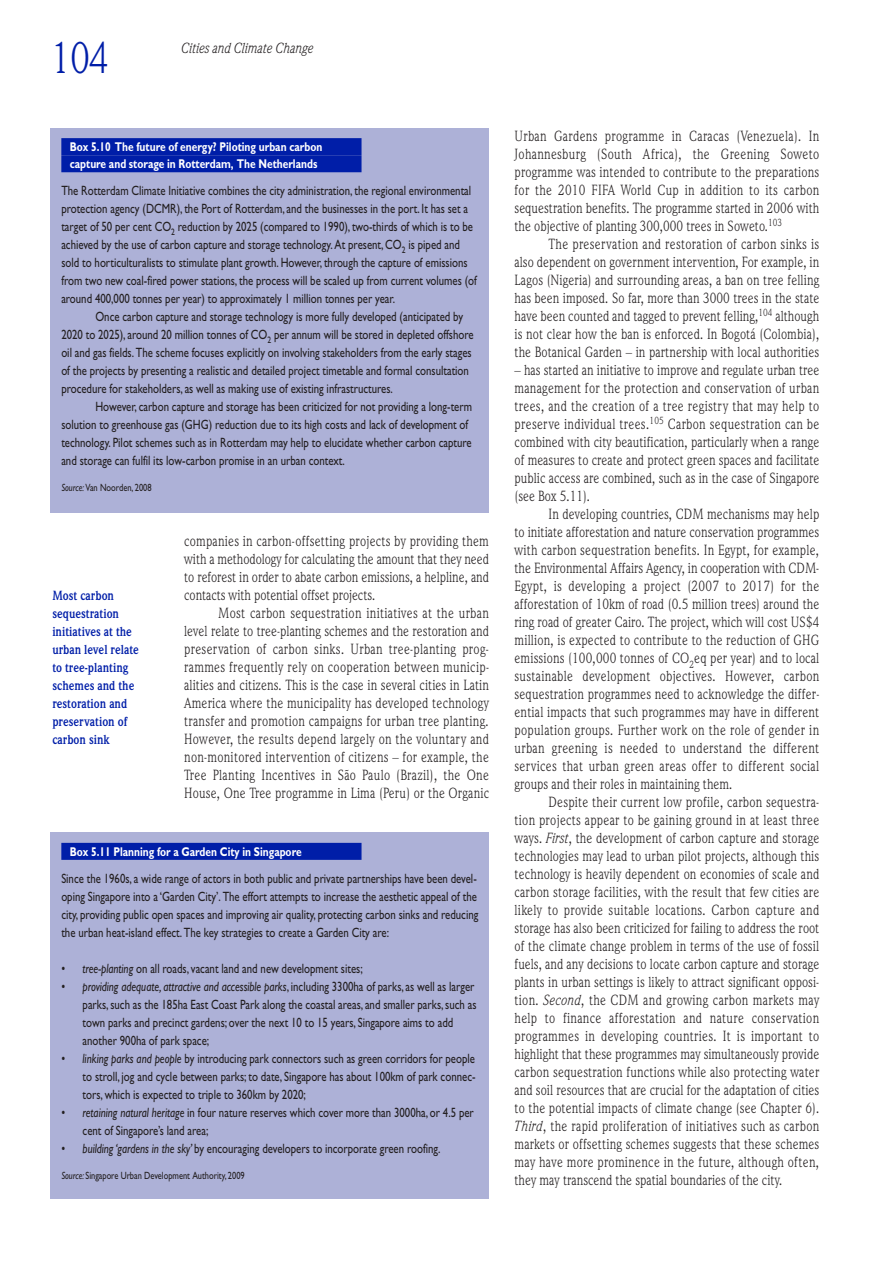
<style>
.page{position:relative;width:893px;height:1263px;background:#fff}
.page>*{position:absolute;margin:0;border:0;box-sizing:border-box;transform-origin:0 0}
.t1{font:45px "Weidemann IT Cby BT";color:#001ea8;scale:.85 1}
.t2{font:15px/18px "Weidemann IT Cby BT";color:#231f20;text-align:justify;scale:.85 1}
.t3{font:italic 15px "Weidemann IT Cby BT";color:#231f20;scale:.85 1}
.t4{font:13.5px/18px "Gill Sans";color:#231f20;text-align:justify;scale:.8 1}
.t5{font:700 13.5px/18px "Weidemann IT Cby BT";color:#001ea8;scale:.85 1}
.t6{font:700 12.75px/17.1px "Gill Sans";color:#fff;scale:.8 1}
.t7{font:10.5px "Gill Sans";color:#231f20;scale:.8 1}
.s1{font-style:italic}
</style>
<div class="page">
<div style="left:51px;top:128px;width:438px;height:385px;background:#adb1d7"></div>
<div style="left:61px;top:138px;width:300px;height:17px;background:#001ea8"></div>
<div style="left:61px;top:155px;width:300px;height:17px;background:#001ea8"></div>
<div style="left:51px;top:832px;width:438px;height:367px;background:#adb1d7"></div>
<div style="left:61px;top:843px;width:300px;height:17px;background:#001ea8"></div>
<p class="t1" style="left:51px;top:43px;width:70px">104</p>
<p class="t3" style="left:181px;top:43px;width:157px">Cities and Climate Change</p>
<p class="t6" style="left:70px;top:139px;width:317px">Box 5.10 The future of energy? Piloting urban carbon capture and storage in Rotterdam, The Netherlands</p>
<p class="t4" style="left:61px;top:183px;width:514px">The Rotterdam Climate Initiative combines the city administration, the regional environmental</p>
<p class="t4" style="left:61px;top:201px;width:510px">protection agency (DCMR), the Port of Rotterdam, and the businesses in the port. It has set a</p>
<p class="t4" style="left:61px;top:219px;width:516px">target of 50 per cent CO<sub>2</sub> reduction by 2025 (compared to 1990), two-thirds of which is to be</p>
<p class="t4" style="left:61px;top:237px;width:500px">achieved by the use of carbon capture and storage technology. At present, CO<sub>2</sub> is piped and</p>
<p class="t4" style="left:61px;top:255px;width:509px">sold to horticulturalists to stimulate plant growth. However, through the capture of emissions</p>
<p class="t4" style="left:61px;top:273px;width:521px">from two new coal-fired power stations, the process will be scaled up from current volumes (of</p>
<p class="t4" style="left:61px;top:291px;width:419px">around 400,000 tonnes per year) to approximately 1 million tonnes per year.</p>
<p class="t4" style="left:95px;top:309px;width:461px">Once carbon capture and storage technology is more fully developed (anticipated by</p>
<p class="t4" style="left:61px;top:327px;width:517px">2020 to 2025), around 20 million tonnes of CO<sub>2</sub> per annum will be stored in depleted offshore</p>
<p class="t4" style="left:61px;top:345px;width:514px">oil and gas fields. The scheme focuses explicitly on involving stakeholders from the early stages</p>
<p class="t4" style="left:61px;top:363px;width:511px">of the projects by presenting a realistic and detailed project timetable and formal consultation</p>
<p class="t4" style="left:61px;top:381px;width:416px">procedure for stakeholders, as well as making use of existing infrastructures.</p>
<p class="t4" style="left:95px;top:399px;width:472px">However, carbon capture and storage has been criticized for not providing a long-term</p>
<p class="t4" style="left:61px;top:417px;width:510px">solution to greenhouse gas (GHG) reduction due to its high costs and lack of development of</p>
<p class="t4" style="left:61px;top:435px;width:514px">technology. Pilot schemes such as in Rotterdam may help to elucidate whether carbon capture</p>
<p class="t4" style="left:61px;top:453px;width:356px">and storage can fulfil its low-carbon promise in an urban context.</p>
<p class="t7" style="left:61px;top:484px;width:114px"><span class="s1">Source:</span> Van Noorden, 2008</p>
<p class="t5" style="left:52px;top:588px;width:103px">Most carbon sequestration initiatives at the urban level relate to tree-planting schemes and the restoration and preservation of carbon sink</p>
<p class="t2" style="left:184px;top:533px;width:360px">companies in carbon-offsetting projects by providing them with a methodology for calculating the amount that they need to reforest in order to abate carbon emissions, a helpline, and contacts with potential offset projects.</p>
<p class="t2" style="left:184px;top:605px;width:360px;text-indent:34px">Most carbon sequestration initiatives at the urban level relate to tree-planting schemes and the restoration and preservation of carbon sinks. Urban tree-planting prog&shy;rammes frequently rely on cooperation between municip&shy;alities and citizens. This is the case in several cities in Latin America where the municipality has developed technology transfer and promotion campaigns for urban tree planting.<br>However, the results depend largely on the voluntary and non-monitored intervention of citizens – for example, the Tree Planting Incentives in São Paulo (Brazil), the One House, One Tree programme in Lima (Peru) or the Organic</p>
<p class="t6" style="left:70px;top:844px;width:291px">Box 5.11 Planning for a Garden City in Singapore</p>
<p class="t4" style="left:61px;top:871px;width:523px">Since the 1960s, a wide range of actors in both public and private partnerships have been devel&shy;oping Singapore into a ‘Garden City’. The effort attempts to increase the aesthetic appeal of the city, providing public open spaces and improving air quality, protecting carbon sinks and reducing the urban heat-island effect. The key strategies to create a Garden City are:</p>
<p class="t4" style="left:61px;top:961px;width:378px">• <span class="s1">tree-planting</span> on all roads, vacant land and new development sites;</p>
<p class="t4" style="left:83px;top:979px;width:494px;text-align:left;text-indent:-21px">• <span class="s1">providing adequate, attractive and accessible parks</span>, including 3300ha of parks, as well as larger parks, such as the 185ha East Coast Park along the coastal areas, and smaller parks, such as town parks and precinct gardens; over the next 10 to 15 years, Singapore aims to add another 900ha of park space;</p>
<p class="t4" style="left:83px;top:1051px;width:492px;text-indent:-21px">• <span class="s1">linking parks and people</span> by introducing park connectors such as green corridors for people to stroll, jog and cycle between parks; to date, Singapore has about 100km of park connec&shy;tors, which is expected to triple to 360km by 2020;</p>
<p class="t4" style="left:83px;top:1105px;width:490px;text-indent:-21px">• <span class="s1">retaining natural heritage</span> in four nature reserves which cover more than 3000ha, or 4.5 per cent of Singapore’s land area;</p>
<p class="t4" style="left:61px;top:1141px;width:475px">• <span class="s1">building ‘gardens in the sky’</span> by encouraging developers to incorporate green roofing.</p>
<p class="t7" style="left:61px;top:1172px;width:231px"><span class="s1">Source:</span> Singapore Urban Development Authority, 2009</p>
<p class="t2" style="left:514px;top:128px;width:360px">Urban Gardens programme in Caracas (Venezuela). In Johannesburg (South Africa), the Greening Soweto programme was intended to contribute to the preparations for the 2010 FIFA World Cup in addition to its carbon sequestration benefits. The programme started in 2006 with the objective of planting 300,000 trees in Soweto.<sup>103</sup></p>
<p class="t2" style="left:514px;top:236px;width:360px;text-indent:34px">The preservation and restoration of carbon sinks is also dependent on government intervention, For example, in Lagos (Nigeria) and surrounding areas, a ban on tree felling has been imposed. So far, more than 3000 trees in the state have been counted and tagged to prevent felling,<sup>104</sup> although is not clear how the ban is enforced. In Bogotá (Colombia), the Botanical Garden – in partnership with local authorities</p>
<p class="t2" style="left:514px;top:362px;width:360px">– has started an initiative to improve and regulate urban tree management for the protection and conservation of urban trees, and the creation of a tree registry that may help to preserve individual trees.<sup>105</sup> Carbon sequestration can be combined with city beautification, particularly when a range of measures to create and protect green spaces and facilitate public access are combined, such as in the case of Singapore (see Box 5.11).</p>
<p class="t2" style="left:514px;top:506px;width:360px;text-indent:34px">In developing countries, CDM mechanisms may help to initiate afforestation and nature conservation programmes with carbon sequestration benefits. In Egypt, for example, the Environmental Affairs Agency, in cooperation with CDM-Egypt, is developing a project (2007 to 2017) for the afforestation of 10km of road (0.5 million trees) around the ring road of greater Cairo. The project, which will cost US$4 million, is expected to contribute to the reduction of GHG emissions (100,000 tonnes of CO<sub>2</sub>eq per year) and to local sustainable development objectives. However, carbon sequestration programmes need to acknowledge the differ&shy;ential impacts that such programmes may have in different population groups. Further work on the role of gender in urban greening is needed to understand the different services that urban green areas offer to different social groups and their roles in maintaining them.</p>
<p class="t2" style="left:514px;top:794px;width:360px;text-indent:34px">Despite their current low profile, carbon sequestra&shy;tion projects appear to be gaining ground in at least three ways. <span class="s1">First</span>, the development of carbon capture and storage technologies may lead to urban pilot projects, although this technology is heavily dependent on economies of scale and carbon storage facilities, with the result that few cities are likely to provide suitable locations. Carbon capture and storage has also been criticized for failing to address the root of the climate change problem in terms of the use of fossil fuels, and any decisions to locate carbon capture and storage plants in urban settings is likely to attract significant opposi&shy;tion. <span class="s1">Second</span>, the CDM and growing carbon markets may help to finance afforestation and nature conservation programmes in developing countries. It is important to highlight that these programmes may simultaneously provide carbon sequestration functions while also protecting water and soil resources that are crucial for the adaptation of cities to the potential impacts of climate change (see Chapter 6).<br><span class="s1">Third</span>, the rapid proliferation of initiatives such as carbon markets or offsetting schemes suggests that these schemes may have more prominence in the future, although often, they may transcend the spatial boundaries of the city.</p>
</div>
